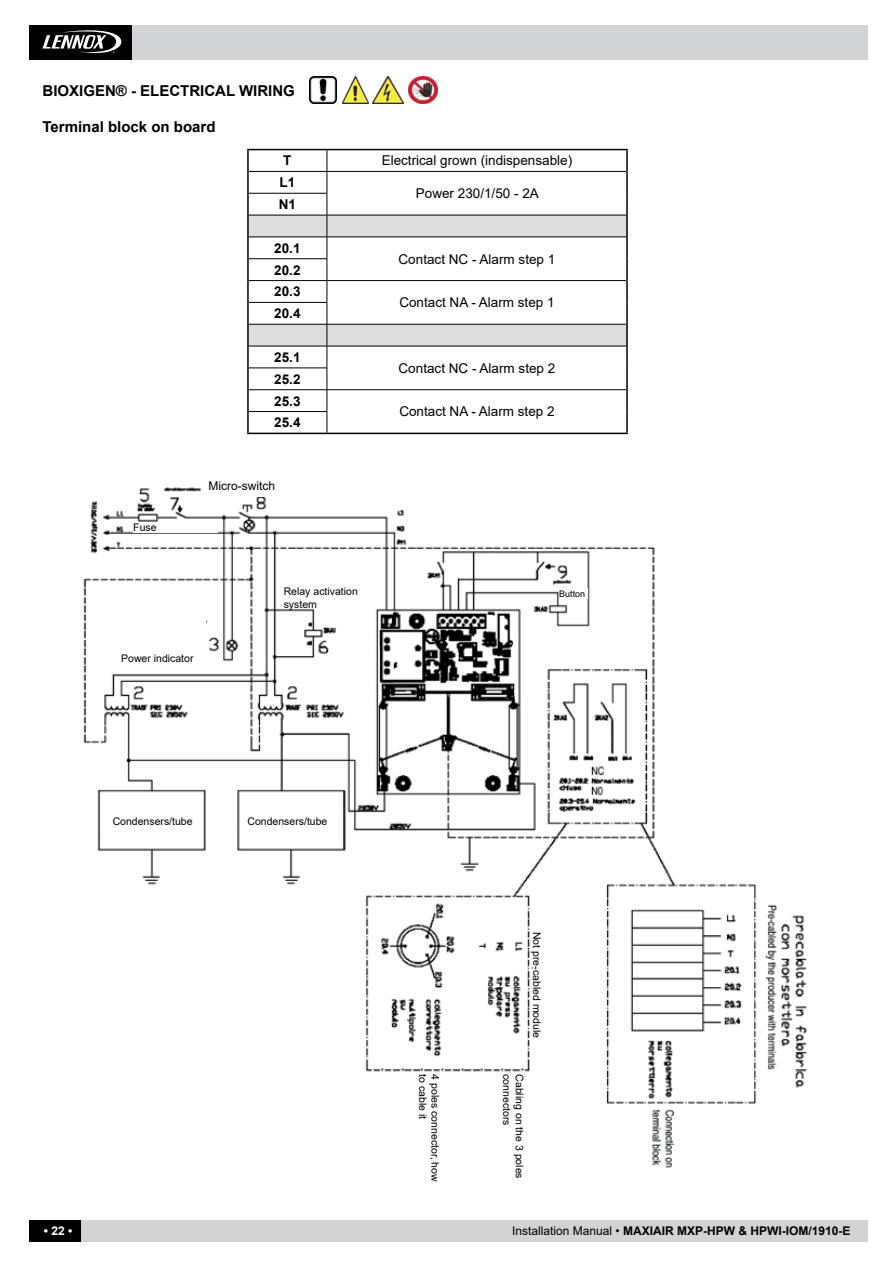
<style>
.page{position:relative;width:893px;height:1263px;background:#fff}
.page>*{position:absolute;margin:0;border:0;box-sizing:border-box;transform-origin:0 0}
.t1{font:700 15px "Arial";color:#000}
.t2{font:13.5px "Arial";color:#000}
.t3{font:700 13.5px/21.9px "Arial";color:#000}
.t4{font:700 12px "Arial";color:#000}
.t5{font:12px "Arial";color:#000}
.t6{font:700 12px "Arial";color:#fff}
.t7{font:10.5px/12.6px "Arial";color:#000}
.t8{font:9px "Arial";color:#000}
.s1{font-weight:400}
</style>
<div class="page">
<div style="left:128px;top:26px;width:739px;height:34px;background:#d1d3d4"></div>
<div style="left:30px;top:26px;width:102px;height:34px;background:#000"></div>
<svg style="left:43px;top:30px;width:79px;height:23px"></svg>
<div style="left:30px;top:1220px;width:837px;height:22px;background:#d1d3d4"></div>
<div style="left:30px;top:1220px;width:51px;height:22px;background:#000"></div>
<img style="left:83px;top:487px;width:724px;height:681px">
<svg style="left:249px;top:216px;width:377px;height:130px"></svg>
<hr style="left:247px;top:149px;width:80px;height:1px;background:#000">
<hr style="left:247px;top:150px;width:2px;height:21px;background:#000">
<hr style="left:327px;top:149px;width:301px;height:1px;background:#000">
<hr style="left:626px;top:150px;width:2px;height:21px;background:#000">
<hr style="left:247px;top:171px;width:2px;height:22px;background:#000">
<hr style="left:626px;top:171px;width:2px;height:22px;background:#000">
<hr style="left:247px;top:193px;width:2px;height:22px;background:#000">
<hr style="left:626px;top:193px;width:2px;height:22px;background:#000">
<hr style="left:247px;top:215px;width:2px;height:22px;background:#000">
<hr style="left:626px;top:215px;width:2px;height:22px;background:#000">
<hr style="left:247px;top:237px;width:2px;height:22px;background:#000">
<hr style="left:626px;top:237px;width:2px;height:22px;background:#000">
<hr style="left:247px;top:259px;width:2px;height:22px;background:#000">
<hr style="left:626px;top:259px;width:2px;height:22px;background:#000">
<hr style="left:247px;top:281px;width:2px;height:21px;background:#000">
<hr style="left:626px;top:281px;width:2px;height:21px;background:#000">
<hr style="left:247px;top:302px;width:2px;height:22px;background:#000">
<hr style="left:626px;top:302px;width:2px;height:22px;background:#000">
<hr style="left:247px;top:324px;width:2px;height:22px;background:#000">
<hr style="left:626px;top:324px;width:2px;height:22px;background:#000">
<hr style="left:247px;top:346px;width:2px;height:22px;background:#000">
<hr style="left:626px;top:346px;width:2px;height:22px;background:#000">
<hr style="left:247px;top:368px;width:2px;height:22px;background:#000">
<hr style="left:626px;top:368px;width:2px;height:22px;background:#000">
<hr style="left:247px;top:390px;width:2px;height:22px;background:#000">
<hr style="left:626px;top:390px;width:2px;height:22px;background:#000">
<hr style="left:247px;top:412px;width:2px;height:21px;background:#000">
<hr style="left:626px;top:412px;width:2px;height:21px;background:#000">
<hr style="left:247px;top:433px;width:80px;height:1px;background:#000">
<hr style="left:327px;top:433px;width:301px;height:1px;background:#000">
<hr style="left:249px;top:171px;width:78px;height:1px;background:#000">
<hr style="left:327px;top:171px;width:299px;height:1px;background:#000">
<hr style="left:249px;top:193px;width:78px;height:1px;background:#000">
<hr style="left:249px;top:215px;width:78px;height:1px;background:#000">
<hr style="left:327px;top:215px;width:299px;height:1px;background:#000">
<hr style="left:249px;top:237px;width:78px;height:1px;background:#000">
<hr style="left:327px;top:237px;width:299px;height:1px;background:#000">
<hr style="left:249px;top:258px;width:78px;height:1px;background:#000">
<hr style="left:249px;top:280px;width:78px;height:1px;background:#000">
<hr style="left:327px;top:280px;width:299px;height:1px;background:#000">
<hr style="left:249px;top:302px;width:78px;height:1px;background:#000">
<hr style="left:249px;top:324px;width:78px;height:1px;background:#000">
<hr style="left:327px;top:324px;width:299px;height:1px;background:#000">
<hr style="left:249px;top:346px;width:78px;height:1px;background:#000">
<hr style="left:327px;top:346px;width:299px;height:1px;background:#000">
<hr style="left:249px;top:368px;width:78px;height:1px;background:#000">
<hr style="left:249px;top:389px;width:78px;height:1px;background:#000">
<hr style="left:327px;top:389px;width:299px;height:1px;background:#000">
<hr style="left:249px;top:411px;width:78px;height:1px;background:#000">
<svg style="left:327px;top:150px;width:1px;height:283px"></svg>
<img style="left:309px;top:76px;width:28px;height:28px">
<img style="left:342px;top:76px;width:27px;height:28px">
<img style="left:373px;top:76px;width:31px;height:28px">
<img style="left:409px;top:76px;width:28px;height:28px">
<div style="left:208px;top:475px;width:118px;height:21px;background:#fff"></div>
<div style="left:133px;top:522px;width:85px;height:10px;background:#fff"></div>
<div style="left:559px;top:588px;width:29px;height:11px;background:#fff"></div>
<div style="left:121px;top:615px;width:85px;height:47px;background:#fff"></div>
<div style="left:113px;top:797px;width:85px;height:47px;background:#fff"></div>
<div style="left:247px;top:797px;width:85px;height:47px;background:#fff"></div>
<div style="left:533px;top:895px;width:47px;height:179px;background:#fff"></div>
<div style="left:490px;top:1074px;width:47px;height:118px;background:#fff"></div>
<div style="left:406px;top:1074px;width:47px;height:118px;background:#fff"></div>
<div style="left:284px;top:557px;width:89px;height:51px;background:#fff"></div>
<h1 class="t1" style="left:43px;top:80px;width:254px">BIOXIGEN® - ELECTRICAL WIRING</h1>
<h1 class="t1" style="left:43px;top:116px;width:175px">Terminal block on board</h1>
<p class="t3" style="left:283px;top:150px;width:10px">T</p>
<p class="t2" style="left:382px;top:151px;width:192px">Electrical grown (indispensable)</p>
<p class="t3" style="left:280px;top:172px;width:17px">L1</p>
<p class="t2" style="left:416px;top:184px;width:125px">Power 230/1/50 - 2A</p>
<p class="t3" style="left:279px;top:194px;width:19px">N1</p>
<p class="t3" style="left:274px;top:237px;width:28px">20.1</p>
<p class="t2" style="left:399px;top:250px;width:158px">Contact NC - Alarm step 1</p>
<p class="t3" style="left:274px;top:259px;width:28px">20.2<br>20.3</p>
<p class="t2" style="left:399px;top:293px;width:157px">Contact NA - Alarm step 1</p>
<p class="t3" style="left:274px;top:303px;width:28px">20.4</p>
<p class="t3" style="left:274px;top:346px;width:28px">25.1</p>
<p class="t2" style="left:399px;top:359px;width:158px">Contact NC - Alarm step 2</p>
<p class="t3" style="left:274px;top:368px;width:28px">25.2<br>25.3</p>
<p class="t2" style="left:399px;top:402px;width:157px">Contact NA - Alarm step 2</p>
<p class="t3" style="left:274px;top:412px;width:28px">25.4</p>
<p class="t7" style="left:133px;top:521px;width:25px">Fuse</p>
<p class="t5" style="left:208px;top:477px;width:68px">Micro-switch</p>
<p class="t7" style="left:121px;top:652px;width:74px">Power indicator</p>
<p class="t7" style="left:284px;top:585px;width:76px">Relay activation system</p>
<p class="t8" style="left:559px;top:588px;width:28px">Button</p>
<p class="t7" style="left:113px;top:815px;width:81px">Condensers/tube</p>
<p class="t7" style="left:247px;top:815px;width:81px">Condensers/tube</p>
<p class="t7" style="left:543px;top:932px;width:108px;rotate:90deg">Not pre-cabled module</p>
<p class="t7" style="left:429px;top:1074px;width:46px;rotate:90deg">to cable it</p>
<p class="t7" style="left:442px;top:1074px;width:109px;rotate:90deg">4 poles connector, how</p>
<p class="t7" style="left:513px;top:1074px;width:53px;rotate:90deg">connectors</p>
<p class="t7" style="left:526px;top:1074px;width:106px;rotate:90deg">Cabling on the 3 poles</p>
<p class="t6" style="left:44px;top:1223px;width:30px">• 22 •</p>
<p class="t4" style="left:512px;top:1223px;width:340px"><span class="s1">Installation Manual •</span> MAXIAIR MXP-HPW &amp; HPWI-IOM/1910-E</p>
</div>
